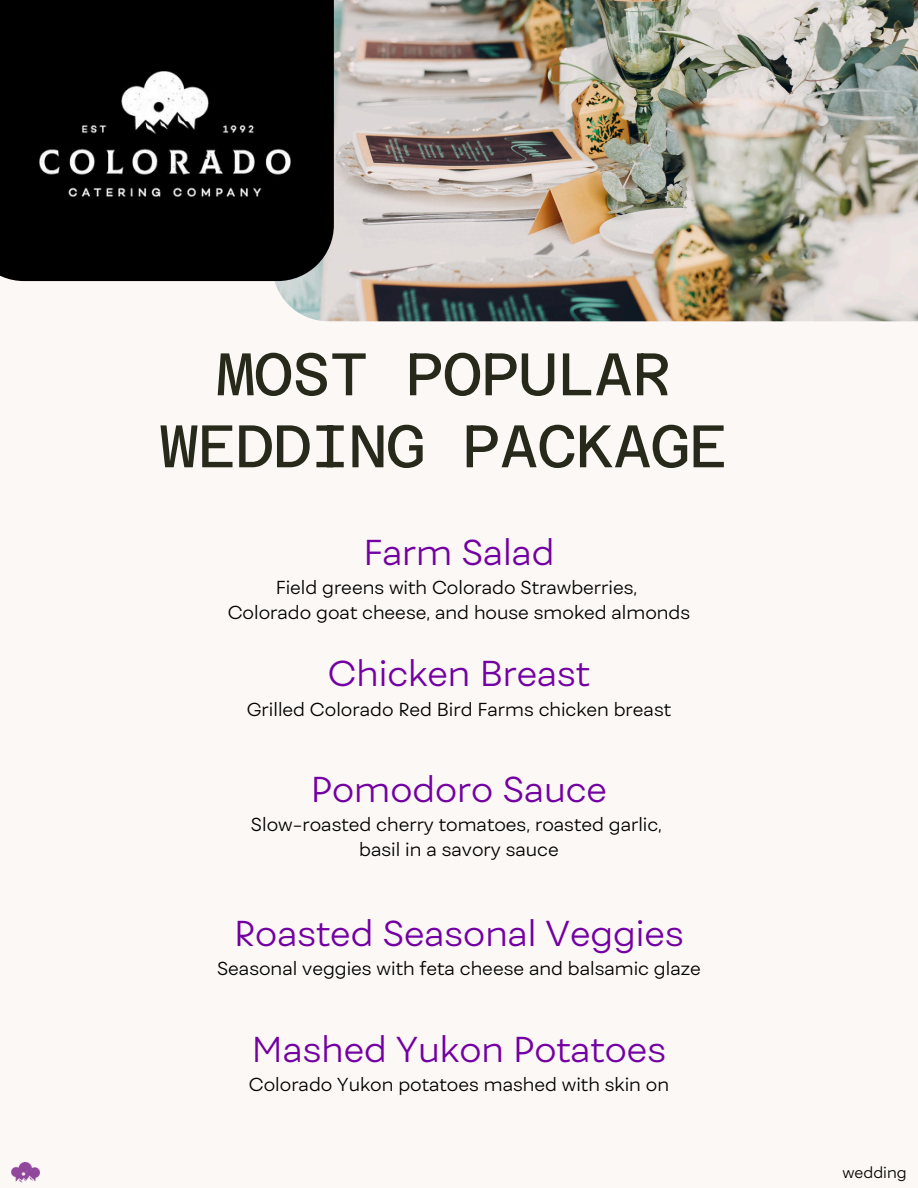
<style>
.page{position:relative;width:918px;height:1188px;background:#fcf8f5}
.page>*{position:absolute;margin:0;border:0;box-sizing:border-box;transform-origin:0 0}
.t1{font:60px/72px "Azeret Mono";letter-spacing:-.02em;color:#272a1b;text-align:center}
.t2{font:300 34.5px "Fibra";color:#7300a2}
.t3{font:300 18px/24.8px "Fibra";color:#000;text-align:center}
.t4{font:300 15px "Fibra";color:#000}
</style>
<div class="page">
<img style="left:272px;top:0;width:646px;height:321px">
<div style="left:0;top:0;width:334px;height:281px;background:#000"></div>
<img style="left:40px;top:71px;width:251px;height:125px">
<img style="left:11px;top:1162px;width:28px;height:20px">
<h1 class="t1" style="left:159px;top:333px;width:570px">MOST POPULAR<br>WEDDING PACKAGE</h1>
<h2 class="t2" style="left:363px;top:531px;width:193px">Farm Salad</h2>
<p class="t3" style="left:228px;top:575px;width:464px">Field greens with Colorado Strawberries,<br>Colorado goat cheese, and house smoked almonds</p>
<h2 class="t2" style="left:328px;top:653px;width:264px">Chicken Breast</h2>
<p class="t3" style="left:247px;top:696px;width:426px">Grilled Colorado Red Bird Farms chicken breast</p>
<h2 class="t2" style="left:311px;top:769px;width:298px">Pomodoro Sauce</h2>
<p class="t3" style="left:251px;top:812px;width:413px">Slow-roasted cherry tomatoes, roasted garlic, basil in a savory sauce</p>
<h2 class="t2" style="left:234px;top:913px;width:451px">Roasted Seasonal Veggies</h2>
<p class="t3" style="left:217px;top:956px;width:485px">Seasonal veggies with feta cheese and balsamic glaze</p>
<h2 class="t2" style="left:252px;top:1028px;width:416px">Mashed Yukon Potatoes</h2>
<p class="t3" style="left:249px;top:1072px;width:422px">Colorado Yukon potatoes mashed with skin on</p>
<p class="t4" style="left:843px;top:1163px;width:66px">wedding</p>
</div>
